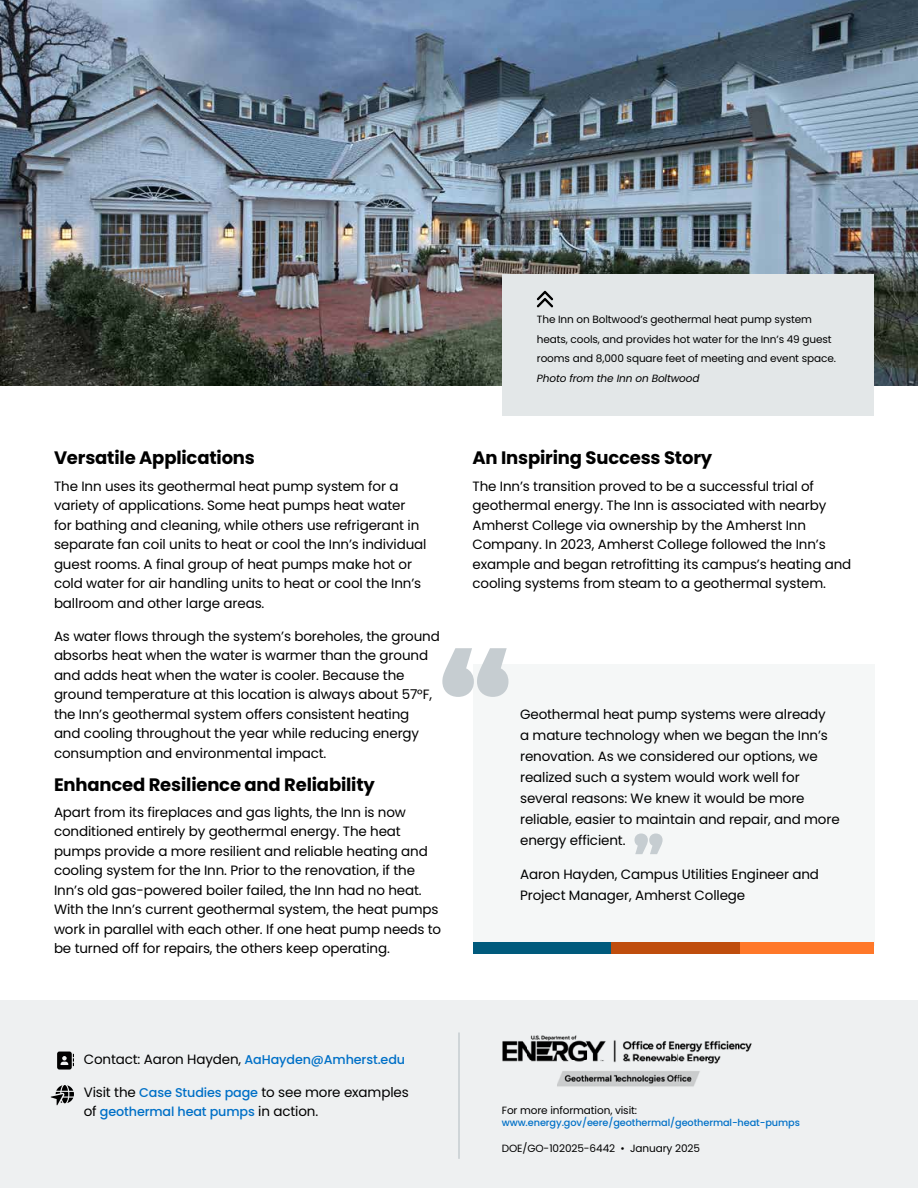
<style>
.page{position:relative;width:918px;height:1188px;background:#fff}
.page>*{position:absolute;margin:0;border:0;box-sizing:border-box;transform-origin:0 0}
.t1{font:700 18px "Poppins";letter-spacing:-.01em;color:#000}
.t2{font:13.5px/19.5px "Poppins";letter-spacing:-.01em;color:#000}
.t3{font:500 12.75px "Poppins";letter-spacing:-.01em;color:#0070c7}
.t4{font:10.5px "Poppins";letter-spacing:-.01em;color:#000}
.t5{font:italic 10.5px "Poppins";letter-spacing:-.01em;color:#000}
.t6{font:500 9.75px "Poppins";letter-spacing:-.01em;color:#0070c7}
.s1{font-weight:500;font-size:12.75px;color:#0070c7}
.s2{font-weight:400;font-size:13.5px;color:#000}
</style>
<div class="page">
<img style="left:0;top:0;width:918px;height:386px">
<div style="left:0;top:1000px;width:918px;height:188px;background:#eef0f1"></div>
<div style="left:502px;top:274px;width:372px;height:142px;background:#e3e7e8"></div>
<div style="left:473px;top:664px;width:401px;height:282px;background:#f5f7f7"></div>
<div style="left:473px;top:942px;width:138px;height:12px;background:#005a7c"></div>
<div style="left:611px;top:942px;width:139px;height:12px;background:#bf4d0d"></div>
<div style="left:740px;top:942px;width:134px;height:12px;background:#ff7829"></div>
<hr style="left:458px;top:1032px;width:2px;height:127px;background:#c6cdd1">
<svg style="left:537px;top:291px;width:16px;height:17px"></svg>
<svg style="left:442px;top:648px;width:66px;height:49px"></svg>
<svg style="left:635px;top:834px;width:28px;height:20px"></svg>
<svg style="left:57px;top:1052px;width:17px;height:18px"></svg>
<svg style="left:51px;top:1085px;width:23px;height:20px"></svg>
<img style="left:502px;top:1035px;width:250px;height:52px">
<h4 class="t1" style="left:54px;top:448px;width:202px">Versatile Applications</h4>
<p class="t2" style="left:54px;top:476px;width:374px">The Inn uses its geothermal heat pump system for a variety of applications. Some heat pumps heat water for bathing and cleaning, while others use refrigerant in separate fan coil units to heat or cool the Inn’s individual guest rooms. A final group of heat pumps make hot or cold water for air handling units to heat or cool the Inn’s ballroom and other large areas.</p>
<p class="t2" style="left:54px;top:626px;width:387px">As water flows through the system’s boreholes, the ground absorbs heat when the water is warmer than the ground and adds heat when the water is cooler. Because the ground temperature at this location is always about 57°F, the Inn’s geothermal system offers consistent heating<br>and cooling throughout the year while reducing energy consumption and environmental impact.</p>
<h4 class="t1" style="left:54px;top:774px;width:322px">Enhanced Resilience and Reliability</h4>
<p class="t2" style="left:54px;top:802px;width:389px">Apart from its fireplaces and gas lights, the Inn is now conditioned entirely by geothermal energy. The heat pumps provide a more resilient and reliable heating and cooling system for the Inn. Prior to the renovation, if the Inn’s old gas-powered boiler failed, the Inn had no heat.<br>With the Inn’s current geothermal system, the heat pumps work in parallel with each other. If one heat pump needs to be turned off for repairs, the others keep operating.</p>
<p class="t4" style="left:537px;top:314px;width:277px">The Inn on Boltwood’s geothermal heat pump system</p>
<p class="t4" style="left:537px;top:333px;width:296px">heats, cools, and provides hot water for the Inn’s 49 guest</p>
<p class="t4" style="left:537px;top:353px;width:301px">rooms and 8,000 square feet of meeting and event space.</p>
<p class="t5" style="left:537px;top:372px;width:164px">Photo from the Inn on Boltwood</p>
<h4 class="t1" style="left:472px;top:448px;width:241px">An Inspiring Success Story</h4>
<p class="t2" style="left:472px;top:476px;width:380px">The Inn’s transition proved to be a successful trial of geothermal energy. The Inn is associated with nearby Amherst College via ownership by the Amherst Inn Company. In 2023, Amherst College followed the Inn’s example and began retrofitting its campus’s heating and cooling systems from steam to a geothermal system.</p>
<p class="t2" style="left:520px;top:704px;width:321px;line-height:21px">Geothermal heat pump systems were already<br>a mature technology when we began the Inn’s renovation. As we considered our options, we realized such a system would work well for several reasons: We knew it would be more reliable, easier to maintain and repair, and more energy efficient.</p>
<p class="t2" style="left:520px;top:864px;width:300px;line-height:21px">Aaron Hayden, Campus Utilities Engineer and<br>Project Manager, Amherst College</p>
<p class="t2" style="left:84px;top:1050px;width:323px">Contact: Aaron Hayden, <span class="s1">AaHayden@Amherst.edu</span></p>
<p class="t2" style="left:84px;top:1083px;width:327px">Visit the <span class="s1">Case Studies page</span> to see more examples</p>
<p class="t3" style="left:84px;top:1105px;width:236px"><span class="s2">of</span> geothermal heat pumps <span class="s2">in action.</span></p>
<p class="t4" style="left:502px;top:1104px;width:137px">For more information, visit:</p>
<p class="t6" style="left:502px;top:1116px;width:300px">www.energy.gov/eere/geothermal/geothermal-heat-pumps</p>
<p class="t4" style="left:502px;top:1142px;width:200px">DOE/GO-102025-6442 • January 2025</p>
</div>
